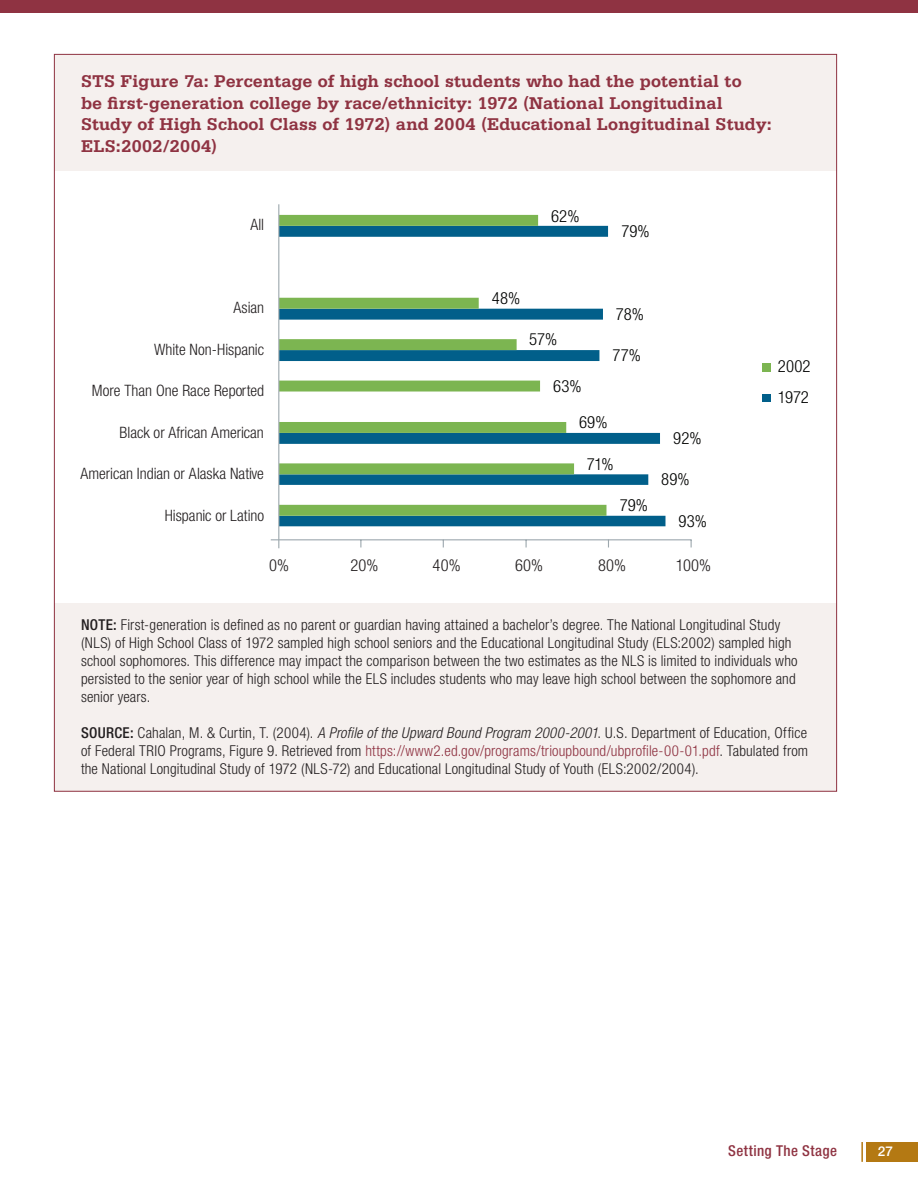
<style>
.page{position:relative;width:918px;height:1188px;background:#fff}
.page>*{position:absolute;margin:0;border:0;box-sizing:border-box;transform-origin:0 0}
.t1{font:700 18px/21.6px "Serifa";letter-spacing:.005em;color:#8f3342}
.t2{font:300 condensed 16.8px/36.2px "Helvetica Neue LT Std";letter-spacing:.005em;color:#010201}
.t3{font:300 condensed 16.5px "Helvetica Neue LT Std";letter-spacing:.01em;color:#231f20}
.t4{font:300 condensed 15.75px "Helvetica Neue LT Std";color:#231f20}
.Note___Source{font:300 condensed 15px/18px "Helvetica Neue LT Std";letter-spacing:.01em;color:#231f20}
.t5{font:500 condensed 15px "Helvetica Neue LT Std";letter-spacing:.03em;color:#8f3342}
.Folio_-_section_titl{font:500 13.5px "Helvetica Neue LT Std";color:#fff}
.s1{font-weight:500}
.s2{font-style:italic}
.s3{color:#8f3342}
</style>
<div class="page">
<svg style="left:279px;top:226px;width:386px;height:300px"></svg>
<svg style="left:279px;top:215px;width:327px;height:301px"></svg>
<hr style="left:278px;top:204px;width:1px;height:344px;background:#9da8ae">
<div style="left:762px;top:363px;width:8px;height:8px;background:#7cb551"></div>
<div style="left:762px;top:394px;width:8px;height:8px;background:#015f8a"></div>
<hr style="left:271px;top:539px;width:421px;height:1px;background:#9da8ae">
<div style="left:54px;top:54px;width:783px;height:117px;background:#f5f0ee"></div>
<div style="left:54px;top:603px;width:783px;height:189px;background:#f5f0ee"></div>
<div style="left:0;top:0;width:918px;height:13px;background:#8f3342"></div>
<div style="left:866px;top:1142px;width:52px;height:20px;background:#b47913"></div>
<hr style="left:861px;top:1142px;width:2px;height:20px;background:#b47913">
<p class="t1" style="left:81px;top:70px;width:692px">STS Figure 7a: Percentage of high school students who had the potential to<br>be first-generation college by race/ethnicity: 1972 (National Longitudinal Study of High School Class of 1972) and 2004 (Educational Longitudinal Study:<br>ELS:2002/2004)</p>
<p class="t4" style="left:250px;top:215px;width:15px">All</p>
<p class="t2" style="left:551px;top:197px;width:30px">62%</p>
<p class="t2" style="left:621px;top:213px;width:30px">79%</p>
<p class="t4" style="left:234px;top:298px;width:32px">Asian</p>
<p class="t2" style="left:492px;top:280px;width:30px">48%</p>
<p class="t2" style="left:616px;top:296px;width:29px">78%</p>
<p class="t4" style="left:154px;top:340px;width:112px">White Non-Hispanic</p>
<p class="t2" style="left:529px;top:321px;width:30px">57%</p>
<p class="t2" style="left:613px;top:337px;width:30px">77%</p>
<p class="t4" style="left:92px;top:381px;width:174px">More Than One Race Reported</p>
<p class="t4" style="left:120px;top:423px;width:146px">Black or African American</p>
<p class="t2" style="left:579px;top:368px;width:30px;text-indent:-26px">63%<br>69%</p>
<p class="t2" style="left:673px;top:419px;width:30px">92%</p>
<p class="t4" style="left:80px;top:464px;width:185px">American Indian or Alaska Native</p>
<p class="t2" style="left:587px;top:446px;width:28px">71%</p>
<p class="t2" style="left:661px;top:461px;width:30px">89%</p>
<p class="t4" style="left:165px;top:506px;width:101px">Hispanic or Latino</p>
<p class="t2" style="left:620px;top:487px;width:30px">79%</p>
<p class="t2" style="left:679px;top:502px;width:30px">93%</p>
<p class="t3" style="left:269px;top:555px;width:21px">0%</p>
<p class="t3" style="left:350px;top:555px;width:29px">20%</p>
<p class="t3" style="left:433px;top:555px;width:30px">40%</p>
<p class="t3" style="left:515px;top:555px;width:30px">60%</p>
<p class="t3" style="left:598px;top:555px;width:29px">80%</p>
<p class="t3" style="left:676px;top:555px;width:37px">100%</p>
<p class="t2" style="left:778px;top:348px;width:34px">2002</p>
<p class="t2" style="left:778px;top:379px;width:33px">1972</p>
<p class="Note___Source" style="left:81px;top:616px;width:718px"><span class="s1">NOTE:</span> First-generation is defined as no parent or guardian having attained a bachelor’s degree. The National Longitudinal Study (NLS) of High School Class of 1972 sampled high school seniors and the Educational Longitudinal Study (ELS:2002) sampled high school sophomores. This difference may impact the comparison between the two estimates as the NLS is limited to individuals who persisted to the senior year of high school while the ELS includes students who may leave high school between the sophomore and senior years.</p>
<p class="Note___Source" style="left:81px;top:724px;width:729px;text-align:justify"><span class="s1">SOURCE:</span> Cahalan, M. &amp; Curtin, T. (2004). <span class="s2">A Profile of the Upward Bound Program 2000-2001</span>. U.S. Department of Education, Office of Federal TRIO Programs, Figure 9. Retrieved from <span class="s3">https://www2.ed.gov/programs/trioupbound/ubprofile-00-01.pdf</span>. Tabulated from the National Longitudinal Study of 1972 (NLS-72) and Educational Longitudinal Study of Youth (ELS:2002/2004).</p>
<p class="t5" style="left:728px;top:1142px;width:110px">Setting The Stage</p>
<p class="Folio_-_section_titl" style="left:878px;top:1143px;width:17px">27</p>
</div>
